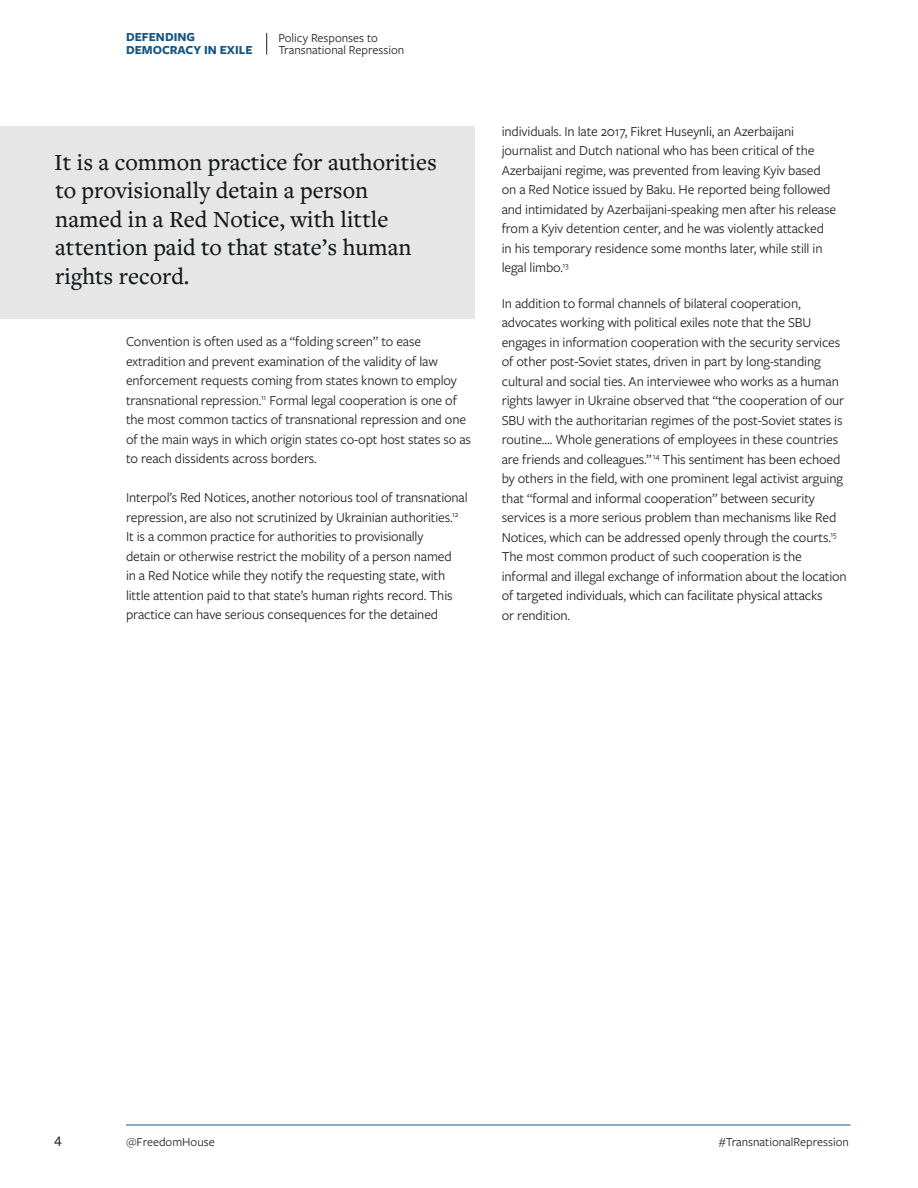
<style>
.page{position:relative;width:918px;height:1188px;background:#fff}
.page>*{position:absolute;margin:0;border:0;box-sizing:border-box;transform-origin:0 0}
.Pull_Quote{font:500 24px/28.5px "Freight Text Pro";color:#161a1c}
.t1{font:500 15px "Freight Sans Pro";color:#231f20}
.Body_1{font:14.25px/19.5px "Freight Sans Pro";letter-spacing:-.01em;color:#231f20}
.t2{font:12.75px/12.8px "Freight Sans Pro";color:#231f20}
.t3{font:700 12.75px/12.8px "Freight Sans Pro";color:#125582}
</style>
<div class="page">
<svg style="left:266px;top:33px;width:1px;height:21px"></svg>
<div style="left:0;top:126px;width:475px;height:193px;background:#e6e6e6"></div>
<hr style="left:126px;top:1125px;width:724px;height:1px;background:#125582">
<p class="t3" style="left:126px;top:30px;width:128px">DEFENDING<br>DEMOCRACY IN EXILE</p>
<p class="t2" style="left:278px;top:31px;width:127px">Policy Responses to<br>Transnational Repression</p>
<p class="Pull_Quote" style="left:54px;top:147px;width:384px">It is a common practice for authorities to provisionally detain a person named in a Red Notice, with little attention paid to that state’s human rights record.</p>
<p class="Body_1" style="left:126px;top:331px;width:347px">Convention is often used as a “folding screen” to ease extradition and prevent examination of the validity of law enforcement requests coming from states known to employ transnational repression.<sup>11</sup> Formal legal cooperation is one of the most common tactics of transnational repression and one of the main ways in which origin states co-opt host states so as to reach dissidents across borders.</p>
<p class="Body_1" style="left:126px;top:487px;width:343px">Interpol’s Red Notices, another notorious tool of transnational repression, are also not scrutinized by Ukrainian authorities.<sup>12<br></sup>It is a common practice for authorities to provisionally<br>detain or otherwise restrict the mobility of a person named<br>in a Red Notice while they notify the requesting state, with little attention paid to that state’s human rights record. This practice can have serious consequences for the detained</p>
<p class="Body_1" style="left:502px;top:121px;width:336px">individuals. In late 2017, Fikret Huseynli, an Azerbaijani journalist and Dutch national who has been critical of the Azerbaijani regime, was prevented from leaving Kyiv based on a Red Notice issued by Baku. He reported being followed and intimidated by Azerbaijani-speaking men after his release from a Kyiv detention center, and he was violently attacked in his temporary residence some months later, while still in legal limbo.<sup>13</sup></p>
<p class="Body_1" style="left:502px;top:293px;width:347px">In addition to formal channels of bilateral cooperation, advocates working with political exiles note that the SBU engages in information cooperation with the security services of other post-Soviet states, driven in part by long-standing cultural and social ties. An interviewee who works as a human rights lawyer in Ukraine observed that “the cooperation of our SBU with the authoritarian regimes of the post-Soviet states is routine…. Whole generations of employees in these countries are friends and colleagues.” <sup>14</sup> This sentiment has been echoed by others in the field, with one prominent legal activist arguing that “formal and informal cooperation” between security services is a more serious problem than mechanisms like Red Notices, which can be addressed openly through the courts.<sup>15<br></sup>The most common product of such cooperation is the informal and illegal exchange of information about the location of targeted individuals, which can facilitate physical attacks<br>or rendition.</p>
<p class="t1" style="left:54px;top:1131px;width:9px">4</p>
<p class="t2" style="left:126px;top:1135px;width:90px">@FreedomHouse</p>
<p class="t2" style="left:719px;top:1135px;width:132px">#TransnationalRepression</p>
</div>
